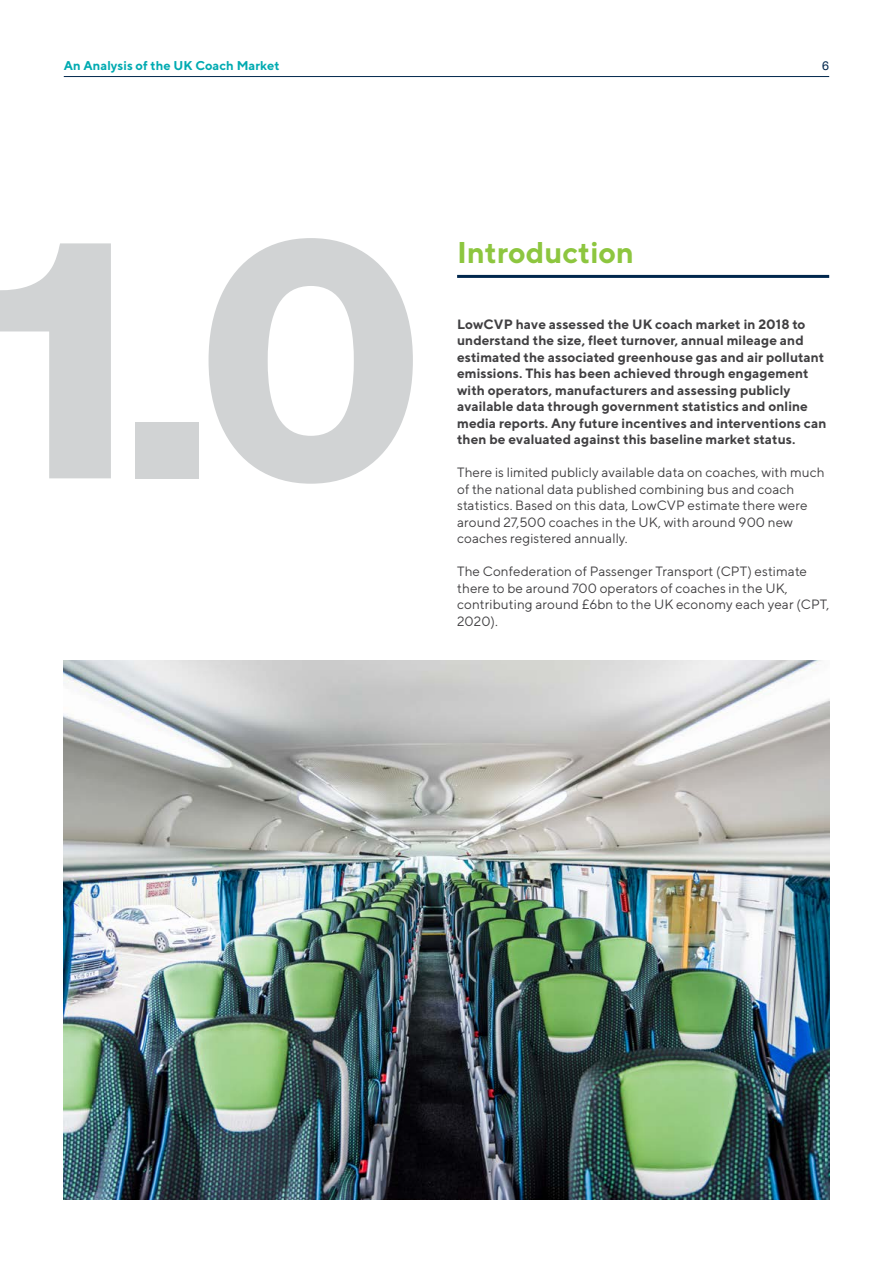
<style>
.page{position:relative;width:893px;height:1263px;background:#fff}
.page>*{position:absolute;margin:0;border:0;box-sizing:border-box;transform-origin:0 0}
.t1{font:800 330px "Helvetica Now Text";color:#d1d3d4}
.t2{font:700 30px "TT Norms";color:#8dc63f}
.t3{font:700 13.5px/16.5px "TT Norms";letter-spacing:.005em;color:#414042}
.t4{font:13.5px/16.5px "TT Norms";letter-spacing:.005em;color:#414042}
.t5{font:700 12.75px "TT Norms";letter-spacing:.005em;color:#00aab1}
.t6{font:12.45px "Helvetica Neue";color:#00274d}
</style>
<div class="page">
<hr style="left:64px;top:76px;width:765px;height:1px;background:#00274d">
<hr style="left:457px;top:275px;width:372px;height:3px;background:#00274d">
<img style="left:64px;top:660px;width:765px;height:539px">
<p class="t5" style="left:64px;top:57px;width:217px">An Analysis of the UK Coach Market</p>
<p class="t6" style="left:822px;top:57px;width:8px">6</p>
<h1 class="t1" style="left:-19px;top:112px;width:448px">1.0</h1>
<h2 class="t2" style="left:457px;top:233px;width:179px">Introduction</h2>
<p class="t3" style="left:457px;top:315px;width:371px">LowCVP have assessed the UK coach market in 2018 to understand the size, fleet turnover, annual mileage and estimated the associated greenhouse gas and air pollutant emissions. This has been achieved through engagement with operators, manufacturers and assessing publicly available data through government statistics and online media reports. Any future incentives and interventions can then be evaluated against this baseline market status.</p>
<p class="t4" style="left:457px;top:464px;width:369px">There is limited publicly available data on coaches, with much of the national data published combining bus and coach statistics. Based on this data, LowCVP estimate there were around 27,500 coaches in the UK, with around 900 new coaches registered annually.</p>
<p class="t4" style="left:457px;top:563px;width:374px">The Confederation of Passenger Transport (CPT) estimate there to be around 700 operators of coaches in the UK, contributing around £6bn to the UK economy each year (CPT, 2020).</p>
</div>
